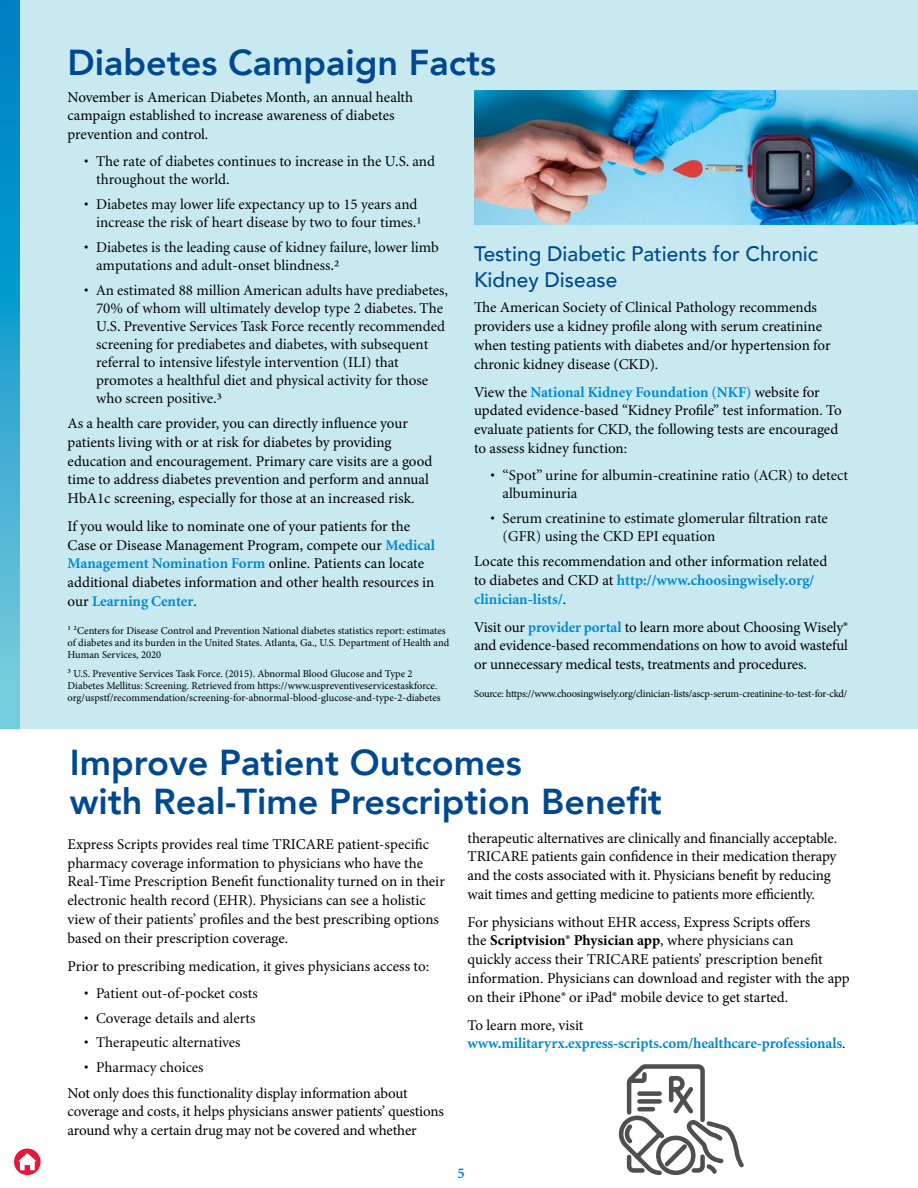
<style>
.page{position:relative;width:918px;height:1188px;background:#fff}
.page>*{position:absolute;margin:0;border:0;box-sizing:border-box;transform-origin:0 0}
.t1{font:800 36px "Avenir";color:#004990}
.t2{font:500 21px/25.5px "Avenir";color:#004990}
.t3{font:15px/18.8px "Minion Pro";letter-spacing:-.005em;color:#000}
.t4{font:15px/18px "Minion";color:#000}
.t5{font:700 15px/18.8px "Minion";letter-spacing:-.01em;color:#0089cf}
.t6{font:10.5px/12px "Minion Pro";letter-spacing:-.005em;color:#000}
.s1{font-family:"Minion";font-weight:700;color:#0089cf}
.s2{font-weight:700}
.s3{font-family:"Minion Pro";font-weight:400;color:#000}
</style>
<div class="page">
<div style="left:0;top:0;width:918px;height:729px;background:#c8e9ef"></div>
<svg style="left:0;top:0;width:20px;height:729px;background:#2ca4d0"></svg>
<img style="left:474px;top:91px;width:444px;height:134px">
<div style="left:14px;top:1149px;width:27px;height:26px;background:#e31837;border-radius:50%"></div>
<svg style="left:18px;top:1153px;width:18px;height:17px"></svg>
<svg style="left:618px;top:1064px;width:126px;height:111px"></svg>
<p class="t1" style="left:68px;top:34px;width:430px">Diabetes Campaign Facts</p>
<p class="t3" style="left:68px;top:88px;width:347px">November is American Diabetes Month, an annual health campaign established to increase awareness of diabetes prevention and control.</p>
<p class="t4" style="left:96px;top:153px;width:340px;text-indent:-12px">• The rate of diabetes continues to increase in the U.S. and throughout the world.</p>
<p class="t4" style="left:84px;top:196px;width:339px;text-align:right">• Diabetes may lower life expectancy up to 15 years and increase the risk of heart disease by two to four times.¹</p>
<p class="t4" style="left:96px;top:239px;width:344px;text-indent:-12px">• Diabetes is the leading cause of kidney failure, lower limb amputations and adult-onset blindness.²</p>
<p class="t4" style="left:84px;top:281px;width:365px;text-align:center">• An estimated 88 million American adults have prediabetes,<br>70% of whom will ultimately develop type 2 diabetes. The</p>
<p class="t4" style="left:96px;top:317px;width:350px">U.S. Preventive Services Task Force recently recommended screening for prediabetes and diabetes, with subsequent referral to intensive lifestyle intervention (ILI) that promotes a healthful diet and physical activity for those who screen positive.³</p>
<p class="t3" style="left:68px;top:414px;width:366px">As a health care provider, you can directly infuence your patients living with or at risk for diabetes by providing education and encouragement. Primary care visits are a good time to address diabetes prevention and perform and annual HbA1c screening, especially for those at an increased risk.</p>
<p class="t3" style="left:68px;top:517px;width:369px">If you would like to nominate one of your patients for the Case or Disease Management Program, compete our <span class="s1">Medical Management Nomination Form</span> online. Patients can locate additional diabetes information and other health resources in our <span class="s1">Learning Center</span>.</p>
<p class="t6" style="left:68px;top:625px;width:383px">¹ ²Centers for Disease Control and Prevention National diabetes statistics report: estimates of diabetes and its burden in the United States. Atlanta, Ga., U.S. Department of Health and<br>Human Services, 2020</p>
<p class="t6" style="left:68px;top:667px;width:375px">³ U.S. Preventive Services Task Force. (2015). Abnormal Blood Glucose and Type 2<br>Diabetes Mellitus: Screening. Retrieved from https://www.uspreventiveservicestaskforce. org/uspstf/recommendation/screening-for-abnormal-blood-glucose-and-type-2-diabetes</p>
<p class="t2" style="left:474px;top:240px;width:345px">Testing Diabetic Patients for Chronic<br>Kidney Disease</p>
<p class="t3" style="left:474px;top:298px;width:358px">Te American Society of Clinical Pathology recommends providers use a kidney profle along with serum creatinine when testing patients with diabetes and/or hypertension for chronic kidney disease (CKD).</p>
<p class="t3" style="left:474px;top:382px;width:369px">View the <span class="s1">National Kidney Foundation (NKF)</span> website for updated evidence-based “Kidney Profle” test information. To evaluate patients for CKD, the following tests are encouraged to assess kidney function:</p>
<p class="t4" style="left:503px;top:467px;width:347px;text-indent:-12px">• “Spot” urine for albumin-creatinine ratio (ACR) to detect albuminuria</p>
<p class="t4" style="left:503px;top:509px;width:327px;text-indent:-12px">• Serum creatinine to estimate glomerular fltration rate (GFR) using the CKD EPI equation</p>
<p class="t3" style="left:474px;top:552px;width:355px">Locate this recommendation and other information related to diabetes and CKD at <span class="s1">http://www.choosingwisely.org/ clinician-lists/</span>.</p>
<p class="t3" style="left:474px;top:618px;width:376px;text-align:justify">Visit our <span class="s1">provider portal</span> to learn more about Choosing Wisely® and evidence-based recommendations on how to avoid wasteful or unnecessary medical tests, treatments and procedures.</p>
<p class="t6" style="left:474px;top:688px;width:375px">Source: https://www.choosingwisely.org/clinician-lists/ascp-serum-creatinine-to-test-for-ckd/</p>
<p class="t1" style="left:70px;top:734px;width:453px">Improve Patient Outcomes</p>
<p class="t1" style="left:70px;top:773px;width:594px">with Real-Time Prescription Benefit</p>
<p class="t3" style="left:68px;top:835px;width:379px">Express Scripts provides real time TRICARE patient-specifc pharmacy coverage information to physicians who have the Real-Time Prescription Beneft functionality turned on in their electronic health record (EHR). Physicians can see a holistic view of their patients’ profles and the best prescribing options based on their prescription coverage.</p>
<p class="t3" style="left:68px;top:957px;width:363px">Prior to prescribing medication, it gives physicians access to:</p>
<p class="t4" style="left:84px;top:985px;width:175px">• Patient out-of-pocket costs</p>
<p class="t4" style="left:84px;top:1009px;width:173px">• Coverage details and alerts</p>
<p class="t4" style="left:84px;top:1034px;width:158px">• Therapeutic alternatives</p>
<p class="t4" style="left:84px;top:1059px;width:121px">• Pharmacy choices</p>
<p class="t3" style="left:68px;top:1084px;width:378px">Not only does this functionality display information about coverage and costs, it helps physicians answer patients’ questions around why a certain drug may not be covered and whether</p>
<p class="t5" style="left:457px;top:1165px;width:9px">5</p>
<p class="t3" style="left:468px;top:828px;width:371px">therapeutic alternatives are clinically and fnancially acceptable.<br>TRICARE patients gain confdence in their medication therapy and the costs associated with it. Physicians beneft by reducing wait times and getting medicine to patients more efciently.</p>
<p class="t3" style="left:468px;top:913px;width:383px">For physicians without EHR access, Express Scripts ofers<br>the <span class="s2">Scriptvision® Physician app</span>, where physicians can<br>quickly access their TRICARE patients’ prescription beneft information. Physicians can download and register with the app on their iPhone® or iPad® mobile device to get started.</p>
<p class="t5" style="left:468px;top:1016px;width:379px"><span class="s3">To learn more, visit </span>www.militaryrx.express-scripts.com/healthcare-professionals<span class="s3">.</span></p>
</div>
